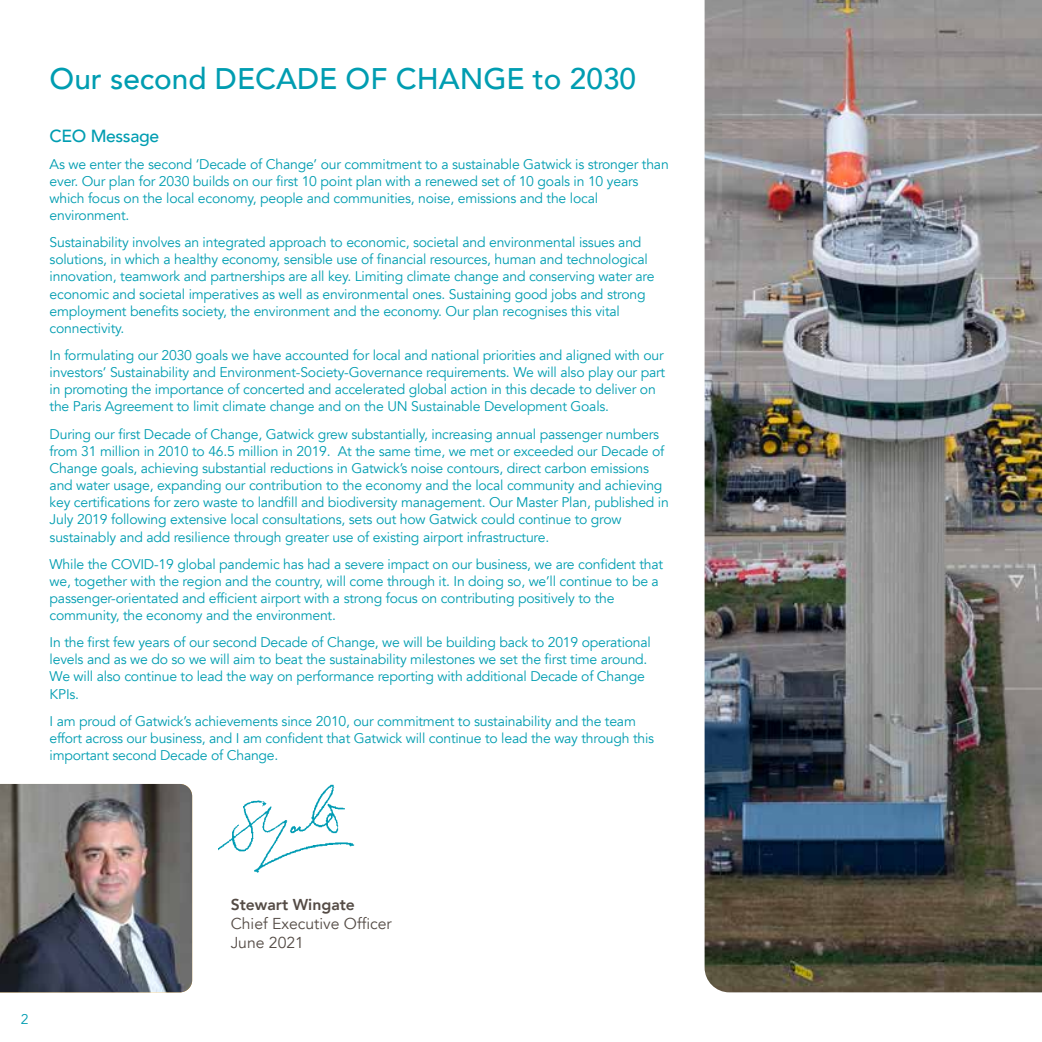
<style>
.page{position:relative;width:1042px;height:1042px;background:#fff}
.page>*{position:absolute;margin:0;border:0;box-sizing:border-box;transform-origin:0 0}
.t1{font:500 29.75px "Avenir";color:#009db1}
.t2{font:500 17.5px "Avenir";letter-spacing:-.02em;color:#009db1}
.t3{font:15.75px/18.9px "Avenir";color:#544b45}
.t4{font:800 15.75px "Avenir";color:#544b45}
.t5{font:14px/17.2px "Avenir";letter-spacing:-.015em;color:#009db1}
</style>
<div class="page">
<img style="left:704px;top:0;width:338px;height:992px">
<img style="left:0;top:784px;width:192px;height:208px">
<img style="left:218px;top:784px;width:137px;height:89px">
<h1 class="t1" style="left:50px;top:53px;width:588px">Our second DECADE OF CHANGE to 2030</h1>
<p class="t2" style="left:50px;top:120px;width:111px">CEO Message</p>
<p class="t5" style="left:50px;top:155px;width:621px">As we enter the second ‘Decade of Change’ our commitment to a sustainable Gatwick is stronger than ever. Our plan for 2030 builds on our first 10 point plan with a renewed set of 10 goals in 10 years which focus on the local economy, people and communities, noise, emissions and the local environment.</p>
<p class="t5" style="left:50px;top:234px;width:606px">Sustainability involves an integrated approach to economic, societal and environmental issues and solutions, in which a healthy economy, sensible use of financial resources, human and technological innovation, teamwork and partnerships are all key. Limiting climate change and conserving water are economic and societal imperatives as well as environmental ones. Sustaining good jobs and strong employment benefits society, the environment and the economy. Our plan recognises this vital connectivity.</p>
<p class="t5" style="left:50px;top:347px;width:617px">In formulating our 2030 goals we have accounted for local and national priorities and aligned with our investors’ Sustainability and Environment-Society-Governance requirements. We will also play our part in promoting the importance of concerted and accelerated global action in this decade to deliver on the Paris Agreement to limit climate change and on the UN Sustainable Development Goals.</p>
<p class="t5" style="left:50px;top:425px;width:621px">During our first Decade of Change, Gatwick grew substantially, increasing annual passenger numbers from 31 million in 2010 to 46.5 million in 2019. At the same time, we met or exceeded our Decade of Change goals, achieving substantial reductions in Gatwick’s noise contours, direct carbon emissions and water usage, expanding our contribution to the economy and the local community and achieving key certifications for zero waste to landfill and biodiversity management. Our Master Plan, published in July 2019 following extensive local consultations, sets out how Gatwick could continue to grow sustainably and add resilience through greater use of existing airport infrastructure.</p>
<p class="t5" style="left:50px;top:555px;width:615px">While the COVID-19 global pandemic has had a severe impact on our business, we are confident that we, together with the region and the country, will come through it. In doing so, we’ll continue to be a passenger-orientated and efficient airport with a strong focus on contributing positively to the community, the economy and the environment.</p>
<p class="t5" style="left:50px;top:634px;width:603px">In the first few years of our second Decade of Change, we will be building back to 2019 operational levels and as we do so we will aim to beat the sustainability milestones we set the first time around.<br>We will also continue to lead the way on performance reporting with additional Decade of Change KPIs.</p>
<p class="t5" style="left:50px;top:712px;width:606px">I am proud of Gatwick’s achievements since 2010, our commitment to sustainability and the team effort across our business, and I am confident that Gatwick will continue to lead the way through this important second Decade of Change.</p>
<p class="t5" style="left:21px;top:1011px;width:9px">2</p>
<p class="t4" style="left:231px;top:892px;width:126px">Stewart Wingate</p>
<p class="t3" style="left:231px;top:914px;width:163px">Chief Executive Officer<br>June 2021</p>
</div>
